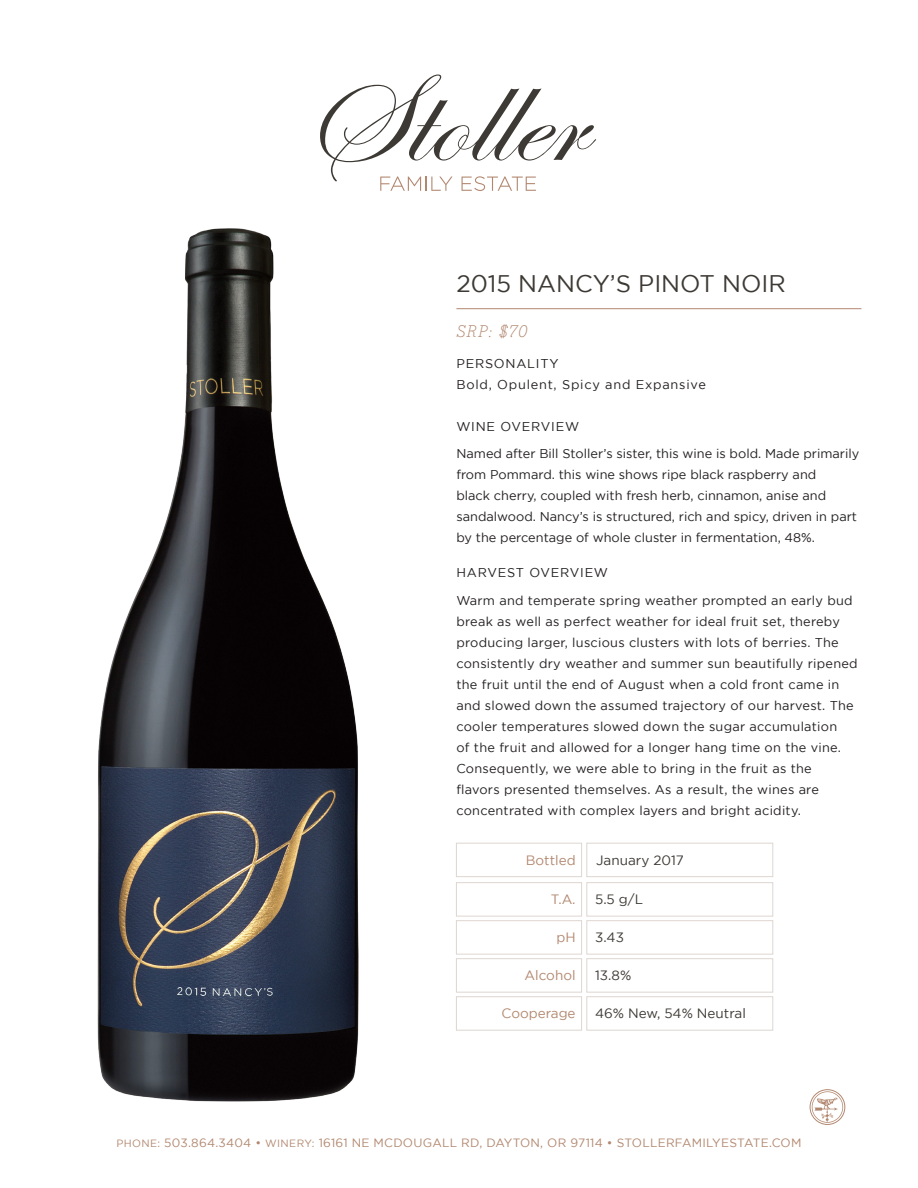
<style>
.page{position:relative;width:918px;height:1188px;background:#fff}
.page>*{position:absolute;margin:0;border:0;box-sizing:border-box;transform-origin:0 0}
.Wine_Name_Header_Blk{font:24px "Gotham";color:#3d3934}
.Wine_Location_gold{font:italic 300 16.5px "Bodoni Egyptian Pro";color:#b2876f}
.Wine_Info_Chart_BLAC{font:13.5px "Gotham";color:#3d3934}
.Wine_Info_Chart_GOLD{font:13.5px "Gotham";color:#b2876f}
.Body_Copy{font:12.75px/21px "Gotham";letter-spacing:.02em;color:#231f20}
.Body_Copy-2{font:12.75px/21px "Gotham";color:#231f20}
.SUBHEAD_all_caps{font:12.75px/21px "Gotham";letter-spacing:.06em;color:#231f20}
.Contact_Info_Text{font:12px "Gotham";letter-spacing:.02em;color:#b2876f}
.s1{font-size:10.5px}
</style>
<div class="page">
<svg style="left:320px;top:75px;width:276px;height:116px"></svg>
<svg style="left:810px;top:1089px;width:35px;height:36px"></svg>
<hr style="left:456px;top:308px;width:405px;height:1px;background:#b2876f">
<div style="left:456px;top:843px;width:126px;height:34px;border:1px solid #ded6d1"></div>
<div style="left:586px;top:843px;width:187px;height:34px;border:1px solid #ded6d1"></div>
<div style="left:456px;top:920px;width:126px;height:35px;border:1px solid #ded6d1"></div>
<div style="left:586px;top:920px;width:187px;height:35px;border:1px solid #ded6d1"></div>
<div style="left:456px;top:958px;width:126px;height:35px;border:1px solid #ded6d1"></div>
<div style="left:586px;top:958px;width:187px;height:35px;border:1px solid #ded6d1"></div>
<div style="left:456px;top:882px;width:126px;height:35px;border:1px solid #ded6d1"></div>
<div style="left:586px;top:882px;width:187px;height:35px;border:1px solid #ded6d1"></div>
<div style="left:456px;top:996px;width:126px;height:35px;border:1px solid #ded6d1"></div>
<div style="left:586px;top:996px;width:187px;height:35px;border:1px solid #ded6d1"></div>
<img style="left:97px;top:228px;width:262px;height:873px">
<p class="Wine_Name_Header_Blk" style="left:456px;top:270px;width:331px">2015 NANCY’S PINOT NOIR</p>
<p class="Wine_Location_gold" style="left:456px;top:321px;width:72px">SRP: $70</p>
<p class="SUBHEAD_all_caps" style="left:456px;top:352px;width:251px">PERSONALITY<br>Bold, Opulent, Spicy and Expansive</p>
<p class="SUBHEAD_all_caps" style="left:456px;top:415px;width:124px">WINE OVERVIEW</p>
<p class="Body_Copy-2" style="left:456px;top:443px;width:404px">Named after Bill Stoller’s sister, this wine is bold. Made primarily from Pommard. this wine shows ripe black raspberry and<br>black cherry, coupled with fresh herb, cinnamon, anise and sandalwood. Nancy’s is structured, rich and spicy, driven in part by the percentage of whole cluster in fermentation, 48%.</p>
<p class="SUBHEAD_all_caps" style="left:456px;top:562px;width:153px">HARVEST OVERVIEW</p>
<p class="Body_Copy" style="left:456px;top:589px;width:403px">Warm and temperate spring weather prompted an early bud break as well as perfect weather for ideal fruit set, thereby producing larger, luscious clusters with lots of berries. The consistently dry weather and summer sun beautifully ripened the fruit until the end of August when a cold front came in and slowed down the assumed trajectory of our harvest. The cooler temperatures slowed down the sugar accumulation<br>of the fruit and allowed for a longer hang time on the vine.<br>Consequently, we were able to bring in the fruit as the flavors presented themselves. As a result, the wines are concentrated with complex layers and bright acidity.</p>
<p class="Wine_Info_Chart_GOLD" style="left:526px;top:853px;width:51px">Bottled</p>
<p class="Wine_Info_Chart_BLAC" style="left:596px;top:852px;width:89px">January 2017</p>
<p class="Wine_Info_Chart_GOLD" style="left:551px;top:892px;width:26px">T.A.</p>
<p class="Wine_Info_Chart_BLAC" style="left:595px;top:892px;width:50px">5.5 g/L</p>
<p class="Wine_Info_Chart_GOLD" style="left:556px;top:930px;width:21px">pH</p>
<p class="Wine_Info_Chart_BLAC" style="left:595px;top:930px;width:30px">3.43</p>
<p class="Wine_Info_Chart_GOLD" style="left:525px;top:968px;width:53px">Alcohol</p>
<p class="Wine_Info_Chart_BLAC" style="left:595px;top:968px;width:38px">13.8%</p>
<p class="Wine_Info_Chart_GOLD" style="left:502px;top:1006px;width:76px">Cooperage</p>
<p class="Wine_Info_Chart_BLAC" style="left:595px;top:1006px;width:152px">46% New, 54% Neutral</p>
<p class="Contact_Info_Text" style="left:117px;top:1136px;width:686px"><span class="s1">PHONE:</span> 503.864.3404 • <span class="s1">WINERY:</span> 16161 NE MCDOUGALL RD, DAYTON, OR 97114 • STOLLERFAMILYESTATE.COM</p>
</div>
